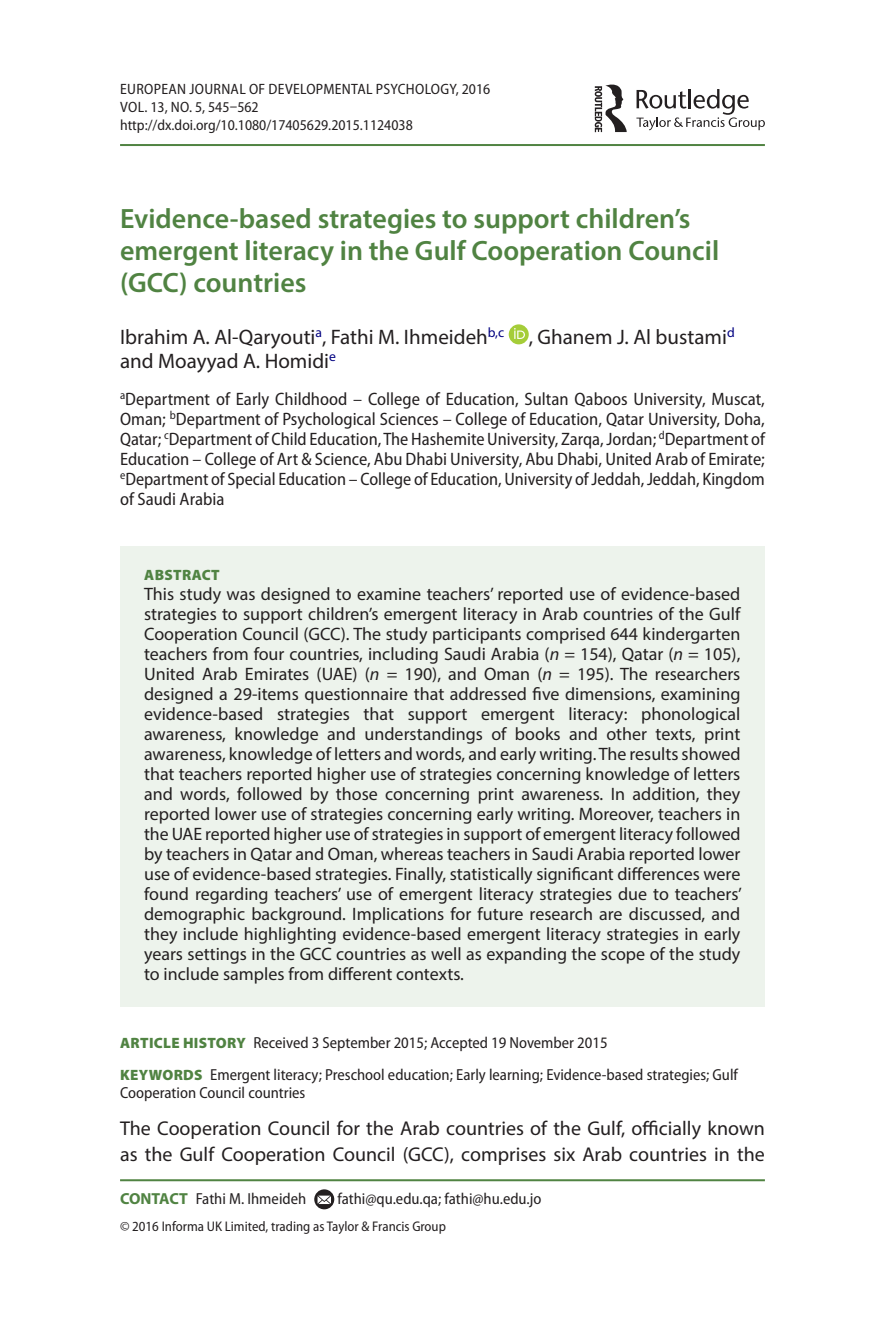
<style>
.page{position:relative;width:885px;height:1327px;background:#fff}
.page>*{position:absolute;margin:0;border:0;box-sizing:border-box;transform-origin:0 0}
.t1{font:600 28px/32px "Myriad Pro";color:#508342}
.t2{font:21px/24px "Myriad Pro";color:#231f20}
.t3{font:20px/26px "Myriad Pro";color:#231f20}
.t4{font:18px/20px "Myriad Pro";color:#231f20;text-align:justify}
.t5{font:semi-condensed 18px/20px "Myriad Pro";color:#231f20;text-align:justify}
.t6{font:semi-condensed 16px/31.4px "Myriad Pro";color:#231f20}
.t7{font:semi-condensed 15px/18px "Myriad Pro";color:#231f20}
.t8{font:900 15px "Myriad Pro";letter-spacing:.02em;color:#508342}
.t9{font:semi-condensed 14px "Myriad Pro";color:#231f20}
.s1{font-style:italic}
.s2{font-weight:900;font-stretch:normal;font-size:15px;color:#508342}
.s3{font-weight:700;font-stretch:normal;color:#508342}
</style>
<div class="page">
<hr style="left:120px;top:144px;width:644px;height:2px;background:#508342">
<div style="left:508px;top:324px;width:20px;height:20px;background:#a5cd39;border-radius:50%"></div>
<svg style="left:514px;top:328px;width:11px;height:11px"></svg>
<div style="left:120px;top:546px;width:644px;height:460px;background:#edf3ec"></div>
<hr style="left:120px;top:1179px;width:644px;height:2px;background:#508342">
<div style="left:314px;top:1189px;width:20px;height:20px;background:#231f20;border-radius:50%"></div>
<svg style="left:317px;top:1195px;width:14px;height:9px"></svg>
<svg style="left:636px;top:89px;width:128px;height:41px"></svg>
<svg style="left:594px;top:85px;width:32px;height:47px"></svg>
<p class="t7" style="left:120px;top:80px;width:371px">European journal of developmental psychology, 2016<br>VOL. 13, NO. 5, 545–562 http://dx.doi.org/10.1080/17405629.2015.1124038</p>
<h1 class="t1" style="left:120px;top:202px;width:600px">Evidence-based strategies to support children’s emergent literacy in the Gulf Cooperation Council (GCC) countries</h1>
<p class="t2" style="left:120px;top:325px;width:616px">Ibrahim A. Al-Qaryouti<sup>a</sup>, Fathi M. Ihmeideh<sup>b,c</sup> , Ghanem J. Al bustami<sup>d </sup>and Moayyad A. Homidi<sup>e</sup></p>
<p class="t5" style="left:120px;top:390px;width:647px"><sup>a</sup>Department of Early Childhood – College of Education, Sultan Qaboos University, Muscat, Oman; <sup>b</sup>Department of Psychological Sciences – College of Education, Qatar University, Doha, Qatar; <sup>c</sup>Department of Child Education, The Hashemite University, Zarqa, Jordan; <sup>d</sup>Department of Education – College of Art &amp; Science, Abu Dhabi University, Abu Dhabi, United Arab of Emirate; <sup>e</sup>Department of Special Education – College of Education, University of Jeddah, Jeddah, Kingdom of Saudi Arabia</p>
<p class="t8" style="left:144px;top:567px;width:77px">ABSTRACT</p>
<p class="t4" style="left:144px;top:584px;width:599px">This study was designed to examine teachers’ reported use of evidence-based strategies to support children’s emergent literacy in Arab countries of the Gulf Cooperation Council (GCC). The study participants comprised 644 kindergarten teachers from four countries, including Saudi Arabia (<span class="s1">n</span> = 154), Qatar (<span class="s1">n</span> = 105), United Arab Emirates (UAE) (<span class="s1">n</span> = 190), and Oman (<span class="s1">n</span> = 195). The researchers designed a 29-items questionnaire that addressed five dimensions, examining evidence-based strategies that support emergent literacy: phonological awareness, knowledge and understandings of books and other texts, print awareness, knowledge of letters and words, and early writing. The results showed that teachers reported higher use of strategies concerning knowledge of letters and words, followed by those concerning print awareness. In addition, they reported lower use of strategies concerning early writing. Moreover, teachers in the UAE reported higher use of strategies in support of emergent literacy followed by teachers in Qatar and Oman, whereas teachers in Saudi Arabia reported lower use of evidence-based strategies. Finally, statistically significant differences were found regarding teachers’ use of emergent literacy strategies due to teachers’ demographic background. Implications for future research are discussed, and they include highlighting evidence-based emergent literacy strategies in early years settings in the GCC countries as well as expanding the scope of the study to include samples from different contexts.</p>
<p class="t6" style="left:120px;top:1027px;width:619px"><span class="s2">ARTICLE HISTORY</span> Received 3 September 2015; Accepted 19 November 2015<br><span class="s2">KEYWORDS</span> Emergent literacy; Preschool education; Early learning; Evidence-based strategies; Gulf</p>
<p class="t6" style="left:120px;top:1077px;width:187px">Cooperation Council countries</p>
<p class="t3" style="left:120px;top:1115px;width:646px">The Cooperation Council for the Arab countries of the Gulf, officially known as the Gulf Cooperation Council (GCC), comprises six Arab countries in the</p>
<p class="t6" style="left:120px;top:1183px;width:188px"><span class="s3">CONTACT</span> Fathi M. Ihmeideh</p>
<p class="t6" style="left:337px;top:1183px;width:205px">fathi@qu.edu.qa; fathi@hu.edu.jo</p>
<p class="t9" style="left:120px;top:1218px;width:327px">© 2016 Informa UK Limited, trading as Taylor &amp; Francis Group</p>
</div>
